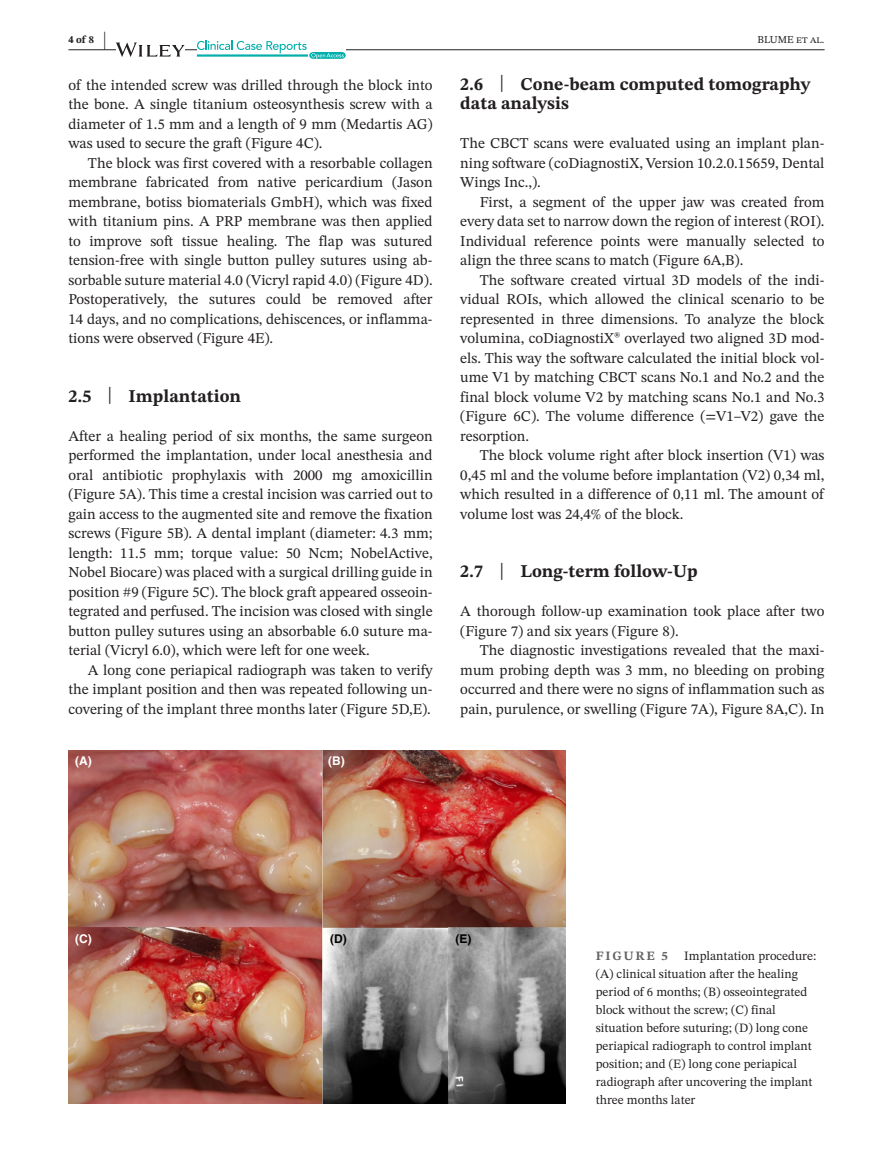
<style>
.page{position:relative;width:893px;height:1174px;background:#fff}
.page>*{position:absolute;margin:0;border:0;box-sizing:border-box;transform-origin:0 0}
.t1{font:700 18px/19.5px "STIX Two Text";color:#231f20}
.t2{font:15px/19.5px "STIX Two Text";color:#231f20;text-align:justify}
.t3{font:12.75px/18px "STIX Two Text";color:#231f20}
.t4{font:700 12.75px "STIX Two Text";letter-spacing:.14em;color:#636366}
.t5{font:700 12px "Helvetica";color:#fff}
.t6{font:700 12px "Helvetica";color:#000}
.t7{font:10.5px "STIX Two Text";color:#231f20}
.t8{font:700 10.5px "STIX Two Text";color:#231f20}
.s1{font-size:21px}
.s2{font-weight:400;font-size:23.7px}
</style>
<div class="page">
<hr style="left:68px;top:49px;width:756px;height:1px;background:#231f20">
<svg style="left:116px;top:43px;width:69px;height:14px"></svg>
<svg style="left:197px;top:41px;width:149px;height:18px"></svg>
<img style="left:68px;top:750px;width:498px;height:354px">
<p class="t8" style="left:68px;top:32px;width:39px">4 of 8 <span class="s1">|</span></p>
<p class="t7" style="left:757px;top:32px;width:68px">BLUME et al.</p>
<p class="t2" style="left:68px;top:75px;width:366px">of the intended screw was drilled through the block into the bone. A single titanium osteosynthesis screw with a diameter of 1.5 mm and a length of 9 mm (Medartis AG) was used to secure the graft (Figure 4C).</p>
<p class="t2" style="left:68px;top:153px;width:366px;text-indent:20px">The block was first covered with a resorbable collagen membrane fabricated from native pericardium (Jason membrane, botiss biomaterials GmbH), which was fixed with titanium pins. A PRP membrane was then applied to improve soft tissue healing. The flap was sutured tension-free with single button pulley sutures using ab&shy;sorbable suture material 4.0 (Vicryl rapid 4.0) (Figure 4D).<br>Postoperatively, the sutures could be removed after 14 days, and no complications, dehiscences, or inflamma&shy;tions were observed (Figure 4E).</p>
<p class="t1" style="left:460px;top:74px;width:351px">2.6 <span class="s2">|</span> Cone-beam computed tomography data analysis</p>
<p class="t2" style="left:460px;top:133px;width:366px">The CBCT scans were evaluated using an implant plan&shy;ning software (coDiagnostiX, Version 10.2.0.15659, Dental Wings Inc.,).</p>
<p class="t2" style="left:460px;top:192px;width:366px;text-indent:20px">First, a segment of the upper jaw was created from every data set to narrow down the region of interest (ROI).<br>Individual reference points were manually selected to align the three scans to match (Figure 6A,B).</p>
<p class="t2" style="left:460px;top:270px;width:366px;text-indent:20px">The software created virtual 3D models of the indi&shy;vidual ROIs, which allowed the clinical scenario to be represented in three dimensions. To analyze the block volumina, coDiagnostiX® overlayed two aligned 3D mod&shy;els. This way the software calculated the initial block vol&shy;ume V1 by matching CBCT scans No.1 and No.2 and the final block volume V2 by matching scans No.1 and No.3 (Figure 6C). The volume difference (=V1–V2) gave the resorption.</p>
<p class="t2" style="left:460px;top:445px;width:366px;text-indent:20px">The block volume right after block insertion (V1) was 0,45 ml and the volume before implantation (V2) 0,34 ml, which resulted in a difference of 0,11 ml. The amount of volume lost was 24,4% of the block.</p>
<p class="t1" style="left:68px;top:386px;width:174px">2.5 <span class="s2">|</span> Implantation</p>
<p class="t2" style="left:68px;top:426px;width:366px">After a healing period of six months, the same surgeon performed the implantation, under local anesthesia and oral antibiotic prophylaxis with 2000 mg amoxicillin (Figure 5A). This time a crestal incision was carried out to gain access to the augmented site and remove the fixation screws (Figure 5B). A dental implant (diameter: 4.3 mm; length: 11.5 mm; torque value: 50 Ncm; NobelActive, Nobel Biocare) was placed with a surgical drilling guide in position #9 (Figure 5C). The block graft appeared osseoin&shy;tegrated and perfused. The incision was closed with single button pulley sutures using an absorbable 6.0 suture ma&shy;terial (Vicryl 6.0), which were left for one week.</p>
<p class="t2" style="left:68px;top:660px;width:366px;text-indent:20px">A long cone periapical radiograph was taken to verify the implant position and then was repeated following un&shy;covering of the implant three months later (Figure 5D,E).</p>
<p class="t1" style="left:460px;top:562px;width:239px">2.7 <span class="s2">|</span> Long-term follow-Up</p>
<p class="t2" style="left:460px;top:601px;width:366px">A thorough follow-up examination took place after two (Figure 7) and six years (Figure 8).</p>
<p class="t2" style="left:460px;top:640px;width:366px;text-indent:20px">The diagnostic investigations revealed that the maxi&shy;mum probing depth was 3 mm, no bleeding on probing occurred and there were no signs of inflammation such as pain, purulence, or swelling (Figure 7A), Figure 8A,C). In</p>
<p class="t5" style="left:75px;top:754px;width:18px">(A)</p>
<p class="t5" style="left:328px;top:754px;width:18px">(B)</p>
<p class="t5" style="left:75px;top:931px;width:18px">(C)</p>
<p class="t6" style="left:330px;top:931px;width:18px">(D)</p>
<p class="t6" style="left:456px;top:931px;width:17px">(E)</p>
<p class="t3" style="left:596px;top:946px;width:222px;text-indent:89px">Implantation procedure: (A) clinical situation after the healing period of 6 months; (B) osseointegrated block without the screw; (C) final situation before suturing; (D) long cone periapical radiograph to control implant position; and (E) long cone periapical radiograph after uncovering the implant three months later</p>
<p class="t4" style="left:596px;top:946px;width:74px">FIGURE 5</p>
</div>
